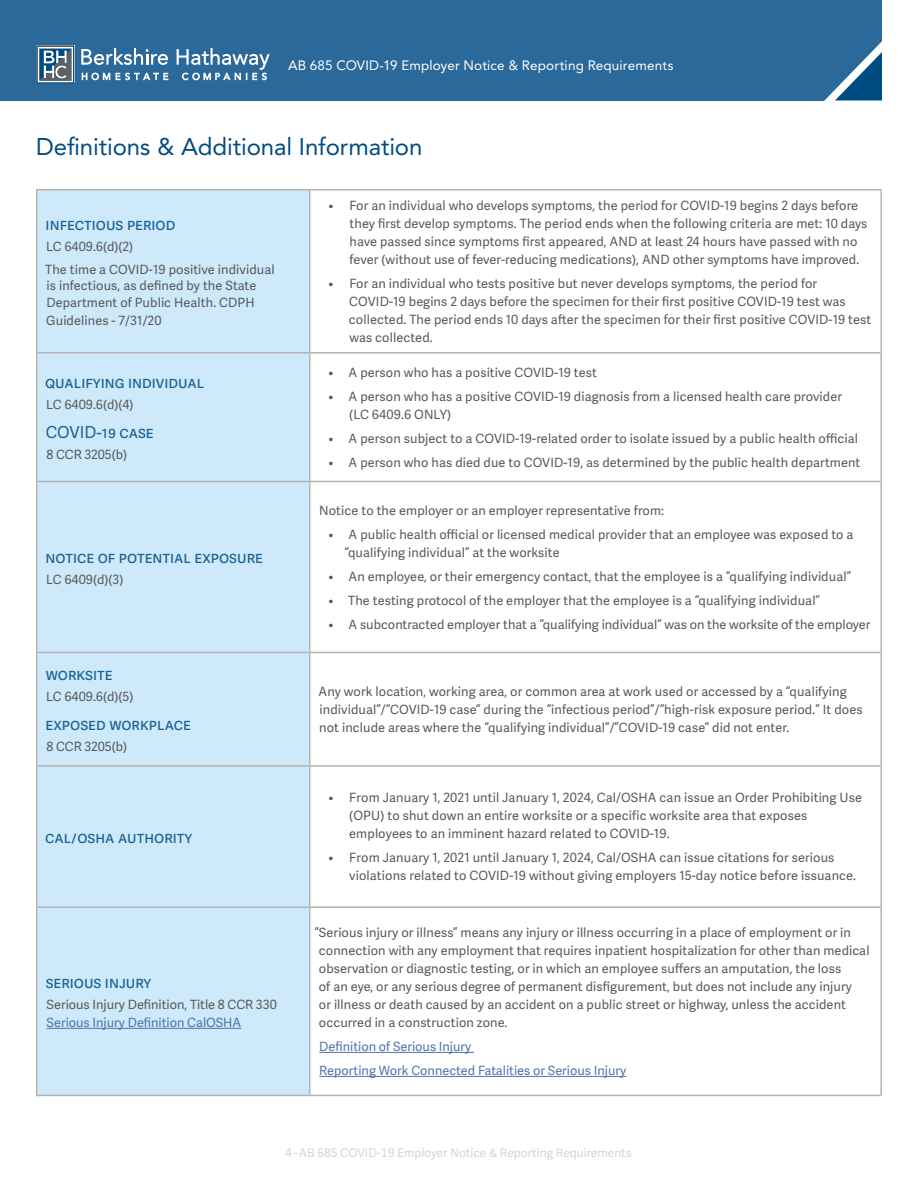
<style>
.page{position:relative;width:918px;height:1188px;background:#fff}
.page>*{position:absolute;margin:0;border:0;box-sizing:border-box;transform-origin:0 0}
.t1{font:24px "Avenir LT Std";letter-spacing:-.005em;color:#004b82}
.t2{font:16.5px "Adelle Sans";color:#196295}
.t3{font:13.5px "Avenir LT Std";letter-spacing:.01em;color:#fff}
.t4{font:12.75px/18px "Adelle Sans";letter-spacing:.01em;color:#58595b}
.t5{font:12.75px/24px "Adelle Sans";color:#4f73ad}
.t6{font:12px "Adelle Sans";color:#d6d4d4}
</style>
<div class="page">
<div style="left:0;top:0;width:882px;height:100px;background:#2b699a"></div>
<div style="left:37px;top:190px;width:273px;height:905px;background:#cee9fa"></div>
<hr style="left:36px;top:191px;width:2px;height:161px;background:#b4b2b3">
<hr style="left:36px;top:354px;width:2px;height:127px;background:#b4b2b3">
<hr style="left:36px;top:482px;width:2px;height:170px;background:#b4b2b3">
<hr style="left:36px;top:653px;width:2px;height:112px;background:#b4b2b3">
<hr style="left:36px;top:767px;width:2px;height:139px;background:#b4b2b3">
<hr style="left:36px;top:908px;width:2px;height:187px;background:#b4b2b3">
<hr style="left:36px;top:189px;width:274px;height:1px;background:#b4b2b3">
<hr style="left:36px;top:352px;width:274px;height:2px;background:#b4b2b3">
<hr style="left:36px;top:481px;width:274px;height:1px;background:#b4b2b3">
<hr style="left:36px;top:652px;width:274px;height:1px;background:#b4b2b3">
<hr style="left:310px;top:189px;width:572px;height:1px;background:#b4b2b3">
<hr style="left:309px;top:191px;width:1px;height:161px;background:#b4b2b3">
<hr style="left:880px;top:191px;width:2px;height:161px;background:#b4b2b3">
<hr style="left:309px;top:354px;width:1px;height:127px;background:#b4b2b3">
<hr style="left:880px;top:354px;width:2px;height:127px;background:#b4b2b3">
<hr style="left:309px;top:482px;width:1px;height:170px;background:#b4b2b3">
<hr style="left:880px;top:482px;width:2px;height:170px;background:#b4b2b3">
<hr style="left:309px;top:653px;width:1px;height:112px;background:#b4b2b3">
<hr style="left:880px;top:653px;width:2px;height:112px;background:#b4b2b3">
<hr style="left:309px;top:767px;width:1px;height:139px;background:#b4b2b3">
<hr style="left:880px;top:767px;width:2px;height:139px;background:#b4b2b3">
<hr style="left:309px;top:908px;width:1px;height:187px;background:#b4b2b3">
<hr style="left:880px;top:908px;width:2px;height:187px;background:#b4b2b3">
<hr style="left:310px;top:352px;width:572px;height:2px;background:#b4b2b3">
<hr style="left:310px;top:481px;width:572px;height:1px;background:#b4b2b3">
<hr style="left:310px;top:652px;width:572px;height:1px;background:#b4b2b3">
<hr style="left:36px;top:765px;width:274px;height:2px;background:#b4b2b3">
<hr style="left:36px;top:906px;width:274px;height:2px;background:#b4b2b3">
<hr style="left:36px;top:1095px;width:274px;height:1px;background:#b4b2b3">
<hr style="left:310px;top:765px;width:572px;height:2px;background:#b4b2b3">
<hr style="left:310px;top:906px;width:572px;height:2px;background:#b4b2b3">
<hr style="left:310px;top:1095px;width:572px;height:1px;background:#b4b2b3">
<hr style="left:47px;top:1028px;width:194px;height:1px;background:#4f73ad">
<hr style="left:319px;top:1052px;width:155px;height:1px;background:#4f73ad">
<hr style="left:319px;top:1076px;width:307px;height:1px;background:#4f73ad">
<svg style="left:808px;top:41px;width:74px;height:60px"></svg>
<svg style="left:81px;top:48px;width:189px;height:32px"></svg>
<svg style="left:36px;top:46px;width:38px;height:37px"></svg>
<p class="t3" style="left:288px;top:58px;width:387px">AB 685 COVID-19 Employer Notice &amp; Reporting Requirements</p>
<h1 class="t1" style="left:36px;top:132px;width:388px">Definitions &amp; Additional Information</h1>
<p class="t2" style="left:46px;top:213px;width:131px">infectious period</p>
<p class="t4" style="left:45px;top:235px;width:231px;line-height:22.5px">LC 6409.6(d)(2)<br>The time a COVID-19 positive individual</p>
<p class="t4" style="left:46px;top:277px;width:212px;line-height:16.5px">is infectious, as defined by the State<br>Department of Public Health. CDPH</p>
<p class="t4" style="left:46px;top:311px;width:117px">Guidelines - 7/31/20</p>
<p class="t2" style="left:45px;top:371px;width:161px">qualifying individual</p>
<p class="t4" style="left:46px;top:395px;width:89px">LC 6409.6(d)(4)</p>
<p class="t2" style="left:46px;top:420px;width:109px">COVID-19 case</p>
<p class="t4" style="left:46px;top:445px;width:82px">8 CCR 3205(b)</p>
<p class="t2" style="left:46px;top:545px;width:219px">notice of potential exposure</p>
<p class="t4" style="left:46px;top:570px;width:79px">LC 6409(d)(3)</p>
<p class="t2" style="left:46px;top:663px;width:68px">worksite</p>
<p class="t4" style="left:46px;top:687px;width:89px">LC 6409.6(d)(5)</p>
<p class="t2" style="left:46px;top:712px;width:147px">exposed workplace</p>
<p class="t4" style="left:46px;top:737px;width:82px">8 CCR 3205(b)</p>
<p class="t2" style="left:45px;top:825px;width:149px">cal/osha authority</p>
<p class="t2" style="left:46px;top:970px;width:107px">serious injury</p>
<p class="t4" style="left:47px;top:995px;width:232px">Serious Injury Definition, Title 8 CCR 330</p>
<p class="t5" style="left:47px;top:1010px;width:196px">Serious Injury Definition CalOSHA</p>
<p class="t4" style="left:350px;top:196px;width:519px;text-indent:-21px">• For an individual who develops symptoms, the period for COVID-19 begins 2 days before they first develop symptoms. The period ends when the following criteria are met: 10 days have passed since symptoms first appeared, AND at least 24 hours have passed with no fever (without use of fever-reducing medications), AND other symptoms have improved.</p>
<p class="t4" style="left:349px;top:274px;width:524px;text-indent:-21px">• For an individual who tests positive but never develops symptoms, the period for COVID-19 begins 2 days before the specimen for their first positive COVID-19 test was collected. The period ends 10 days after the specimen for their first positive COVID-19 test was collected.</p>
<p class="t4" style="left:328px;top:363px;width:270px">• A person who has a positive COVID-19 test</p>
<p class="t4" style="left:349px;top:387px;width:494px;text-indent:-21px">• A person who has a positive COVID-19 diagnosis from a licensed health care provider (LC 6409.6 ONLY)</p>
<p class="t4" style="left:328px;top:429px;width:531px">• A person subject to a COVID-19-related order to isolate issued by a public health official</p>
<p class="t4" style="left:328px;top:453px;width:534px">• A person who has died due to COVID-19, as determined by the public health department</p>
<p class="t4" style="left:319px;top:501px;width:346px">Notice to the employer or an employer representative from:</p>
<p class="t4" style="left:344px;top:525px;width:511px;text-indent:-16px">• A public health official or licensed medical provider that an employee was exposed to a “qualifying individual” at the worksite</p>
<p class="t4" style="left:328px;top:567px;width:524px">• An employee, or their emergency contact, that the employee is a “qualifying individual”</p>
<p class="t4" style="left:328px;top:591px;width:493px">• The testing protocol of the employer that the employee is a “qualifying individual”</p>
<p class="t4" style="left:328px;top:615px;width:544px">• A subcontracted employer that a “qualifying individual” was on the worksite of the employer</p>
<p class="t4" style="left:319px;top:682px;width:546px">Any work location, working area, or common area at work used or accessed by a “qualifying individual”/“COVID-19 case” during the “infectious period”/“high-risk exposure period.” It does not include areas where the “qualifying individual”/”COVID-19 case” did not enter.</p>
<p class="t4" style="left:349px;top:788px;width:514px;text-indent:-21px">• From January 1, 2021 until January 1, 2024, Cal/OSHA can issue an Order Prohibiting Use (OPU) to shut down an entire worksite or a specific worksite area that exposes employees to an imminent hazard related to COVID-19.</p>
<p class="t4" style="left:349px;top:848px;width:508px;line-height:18.5px;text-indent:-21px">• From January 1, 2021 until January 1, 2024, Cal/OSHA can issue citations for serious violations related to COVID-19 without giving employers 15-day notice before issuance.</p>
<p class="t4" style="left:319px;top:923px;width:552px;text-indent:-4px">“Serious injury or illness” means any injury or illness occurring in a place of employment or in connection with any employment that requires inpatient hospitalization for other than medical observation or diagnostic testing, or in which an employee suffers an amputation, the loss<br>of an eye, or any serious degree of permanent disfigurement, but does not include any injury<br>or illness or death caused by an accident on a public street or highway, unless the accident occurred in a construction zone.</p>
<p class="t5" style="left:319px;top:1034px;width:308px">Definition of Serious Injury<br>Reporting Work Connected Fatalities or Serious Injury</p>
<p class="t6" style="left:285px;top:1145px;width:348px">4 - AB 685 COVID-19 Employer Notice &amp; Reporting Requirements</p>
</div>
